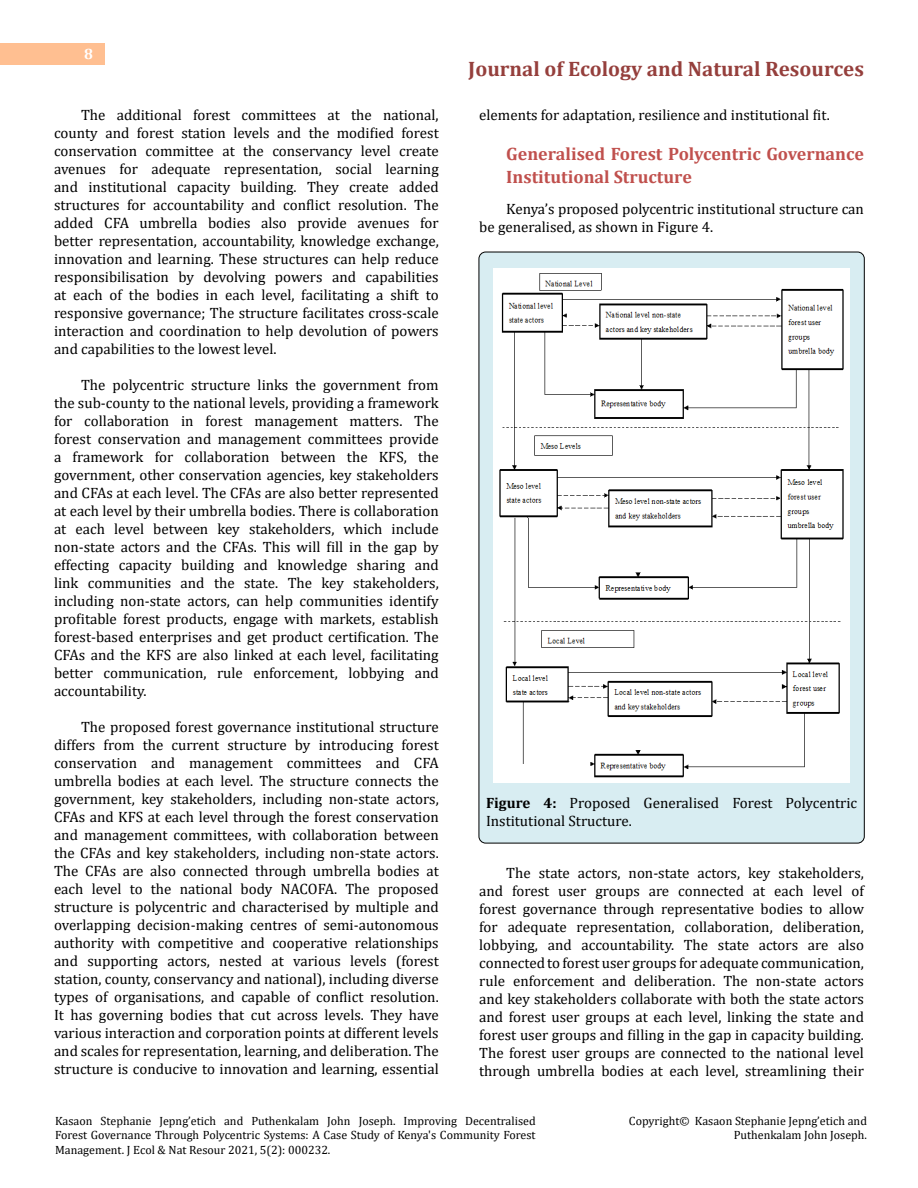
<style>
.page{position:relative;width:918px;height:1188px;background:#fff}
.page>*{position:absolute;margin:0;border:0;box-sizing:border-box;transform-origin:0 0}
.t1{font:700 21px "Cambria";color:#953f3c}
.t2{font:700 18px/22.5px "Cambria";color:#c0504d}
.t3{font:15px/18px "Cambria";color:#000;text-align:justify}
.t4{font:700 15px "Cambria";color:#fff}
.t5{font:12px/14.4px "Cambria";color:#000;text-align:justify}
.s1{font-weight:700}
</style>
<div class="page">
<div style="left:0;top:43px;width:105px;height:21px;background:#ffbf91"></div>
<div style="left:479px;top:252px;width:385px;height:591px;background:#d8edf2;border-radius:7px"></div>
<img style="left:494px;top:268px;width:355px;height:515px">
<p class="t4" style="left:84px;top:44px;width:10px">8</p>
<p class="t3" style="left:54px;top:105px;width:386px;text-indent:27px">The additional forest committees at the national, county and forest station levels and the modified forest conservation committee at the conservancy level create avenues for adequate representation, social learning and institutional capacity building. They create added structures for accountability and conflict resolution. The added CFA umbrella bodies also provide avenues for better representation, accountability, knowledge exchange, innovation and learning. These structures can help reduce responsibilisation by devolving powers and capabilities at each of the bodies in each level, facilitating a shift to responsive governance; The structure facilitates cross-scale interaction and coordination to help devolution of powers and capabilities to the lowest level.</p>
<p class="t3" style="left:54px;top:375px;width:386px;text-indent:27px">The polycentric structure links the government from the sub-county to the national levels, providing a framework for collaboration in forest management matters. The forest conservation and management committees provide a framework for collaboration between the KFS, the government, other conservation agencies, key stakeholders and CFAs at each level. The CFAs are also better represented at each level by their umbrella bodies. There is collaboration at each level between key stakeholders, which include non-state actors and the CFAs. This will fill in the gap by effecting capacity building and knowledge sharing and link communities and the state. The key stakeholders, including non-state actors, can help communities identify profitable forest products, engage with markets, establish forest-based enterprises and get product certification. The CFAs and the KFS are also linked at each level, facilitating better communication, rule enforcement, lobbying and accountability.</p>
<p class="t3" style="left:54px;top:717px;width:386px;text-indent:27px">The proposed forest governance institutional structure differs from the current structure by introducing forest conservation and management committees and CFA umbrella bodies at each level. The structure connects the government, key stakeholders, including non-state actors, CFAs and KFS at each level through the forest conservation and management committees, with collaboration between the CFAs and key stakeholders, including non-state actors.<br>The CFAs are also connected through umbrella bodies at each level to the national body NACOFA. The proposed structure is polycentric and characterised by multiple and overlapping decision-making centres of semi-autonomous authority with competitive and cooperative relationships and supporting actors, nested at various levels (forest station, county, conservancy and national), including diverse types of organisations, and capable of conflict resolution.<br>It has governing bodies that cut across levels. They have various interaction and corporation points at different levels and scales for representation, learning, and deliberation. The structure is conducive to innovation and learning, essential</p>
<h1 class="t1" style="left:468px;top:54px;width:397px">Journal of Ecology and Natural Resources</h1>
<p class="t3" style="left:479px;top:105px;width:352px">elements for adaptation, resilience and institutional fit.</p>
<p class="t2" style="left:506px;top:142px;width:359px">Generalised Forest Polycentric Governance<br>Institutional Structure</p>
<p class="t3" style="left:479px;top:200px;width:386px;text-indent:27px">Kenya’s proposed polycentric institutional structure can be generalised, as shown in Figure 4.</p>
<p class="t3" style="left:486px;top:794px;width:373px"><span class="s1">Figure 4:</span> Proposed Generalised Forest Polycentric<br>Institutional Structure.</p>
<p class="t3" style="left:479px;top:864px;width:386px;text-indent:27px">The state actors, non-state actors, key stakeholders, and forest user groups are connected at each level of forest governance through representative bodies to allow for adequate representation, collaboration, deliberation, lobbying, and accountability. The state actors are also connected to forest user groups for adequate communication, rule enforcement and deliberation. The non-state actors and key stakeholders collaborate with both the state actors and forest user groups at each level, linking the state and forest user groups and filling in the gap in capacity building.<br>The forest user groups are connected to the national level through umbrella bodies at each level, streamlining their</p>
<p class="t5" style="left:55px;top:1114px;width:482px">Kasaon Stephanie Jepng’etich and Puthenkalam John Joseph. Improving Decentralised Forest Governance Through Polycentric Systems: A Case Study of Kenya's Community Forest Management. J Ecol &amp; Nat Resour 2021, 5(2): 000232.</p>
<p class="t5" style="left:629px;top:1114px;width:240px;text-align:right">Copyright© Kasaon Stephanie Jepng’etich and<br>Puthenkalam John Joseph.</p>
</div>
